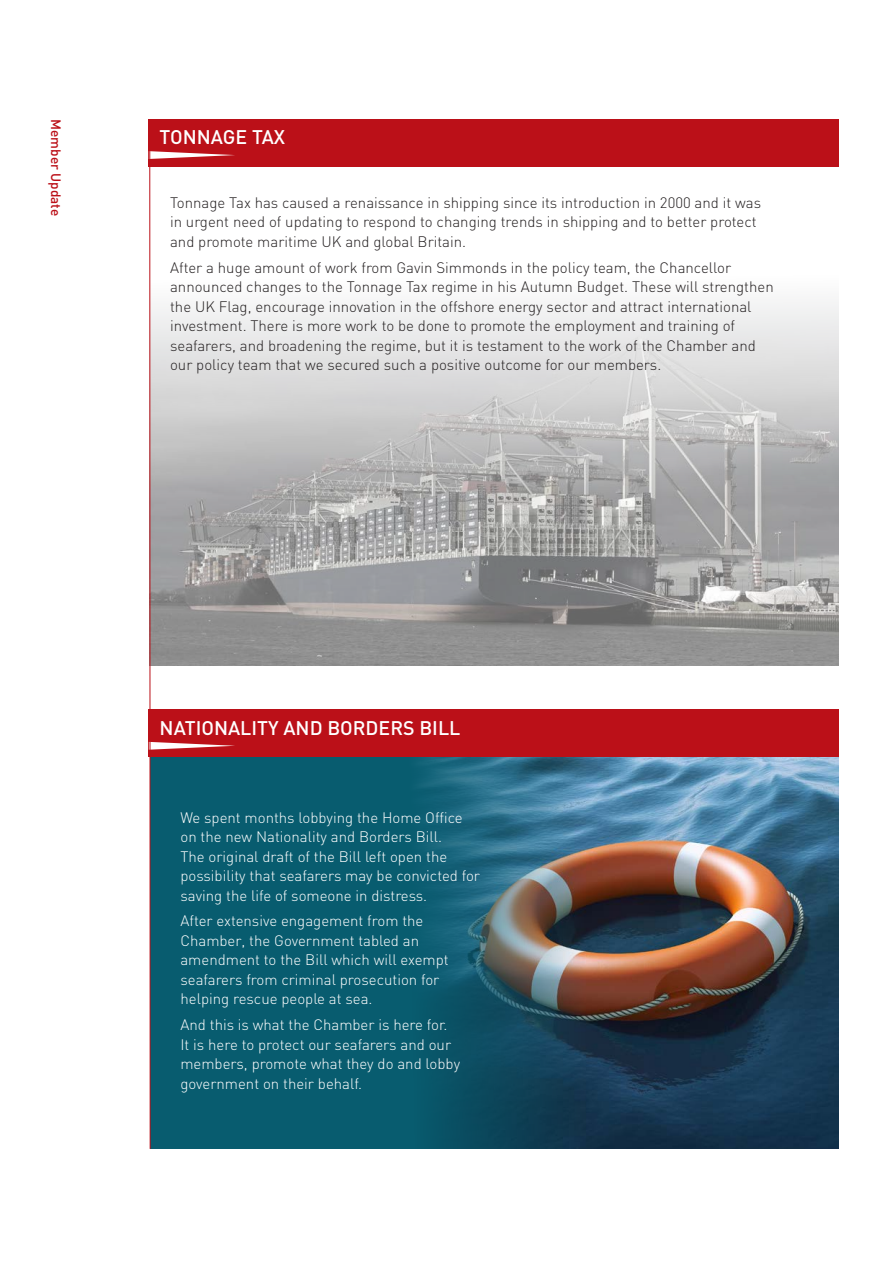
<style>
.page{position:relative;width:893px;height:1263px;background:#fff}
.page>*{position:absolute;margin:0;border:0;box-sizing:border-box;transform-origin:0 0}
._3-Body_copy{font:500 19.5px "DIN";color:#fff}
._3-Body_copy-2{font:300 15px/19.5px "DIN";color:#231f20}
._3-Body_copy-3{font:300 15px/19.5px "DIN";color:#fff}
.t1{font:500 13.5px "DIN";color:#bb1018}
</style>
<div class="page">
<img style="left:612px;top:757px;width:227px;height:392px">
<img style="left:151px;top:522px;width:688px;height:143px">
<svg style="left:151px;top:166px;width:688px;height:356px"></svg>
<div style="left:149px;top:710px;width:690px;height:47px;background:#bb1018"></div>
<svg style="left:151px;top:742px;width:84px;height:8px"></svg>
<div style="left:149px;top:119px;width:690px;height:47px;background:#bb1018"></div>
<svg style="left:151px;top:151px;width:84px;height:8px"></svg>
<svg style="left:151px;top:757px;width:461px;height:392px;background:#195c6e"></svg>
<hr style="left:149px;top:119px;width:2px;height:1030px;background:#bb1018">
<p class="t1" style="left:65px;top:119px;width:99px;rotate:90deg">Member Update</p>
<p class="_3-Body_copy" style="left:160px;top:125px;width:127px">TONNAGE TAX</p>
<p class="_3-Body_copy-2" style="left:170px;top:192px;width:593px">Tonnage Tax has caused a renaissance in shipping since its introduction in 2000 and it was in urgent need of updating to respond to changing trends in shipping and to better protect and promote maritime UK and global Britain.</p>
<p class="_3-Body_copy-2" style="left:170px;top:257px;width:605px">After a huge amount of work from Gavin Simmonds in the policy team, the Chancellor announced changes to the Tonnage Tax regime in his Autumn Budget. These will strengthen the UK Flag, encourage innovation in the offshore energy sector and attract international investment. There is more work to be done to promote the employment and training of seafarers, and broadening the regime, but it is testament to the work of the Chamber and our policy team that we secured such a positive outcome for our members.</p>
<p class="_3-Body_copy" style="left:160px;top:715px;width:302px">NATIONALITY AND BORDERS BILL</p>
<p class="_3-Body_copy-3" style="left:180px;top:807px;width:301px">We spent months lobbying the Home Office on the new Nationality and Borders Bill.<br>The original draft of the Bill left open the possibility that seafarers may be convicted for saving the life of someone in distress.</p>
<p class="_3-Body_copy-3" style="left:180px;top:911px;width:270px">After extensive engagement from the Chamber, the Government tabled an amendment to the Bill which will exempt seafarers from criminal prosecution for helping rescue people at sea.</p>
<p class="_3-Body_copy-3" style="left:180px;top:1015px;width:281px">And this is what the Chamber is here for.<br>It is here to protect our seafarers and our members, promote what they do and lobby government on their behalf.</p>
</div>
